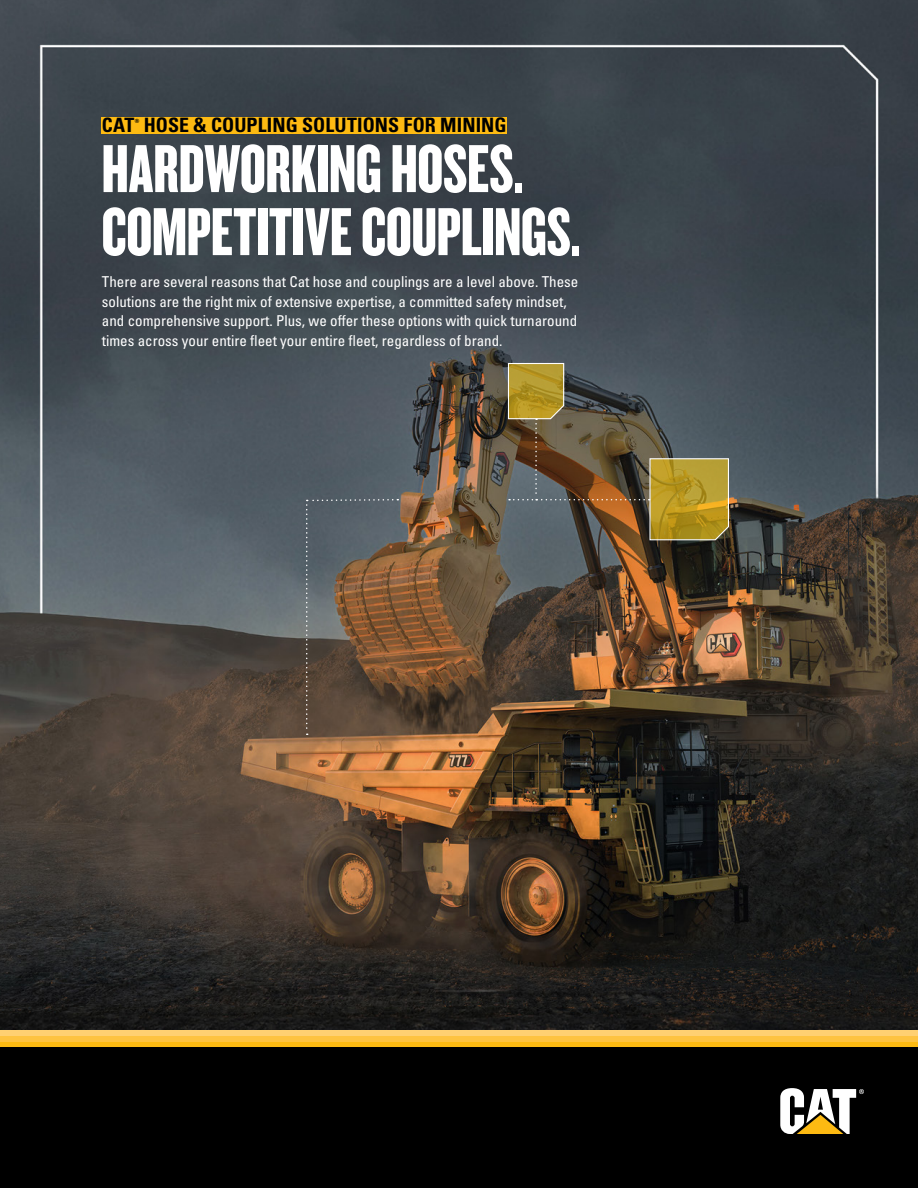
<style>
.page{position:relative;width:918px;height:1188px;background:#fff}
.page>*{position:absolute;margin:0;border:0;box-sizing:border-box;transform-origin:0 0}
.t1{font:70.5px/63px "Knockout 68 Full Featherwt";letter-spacing:-.005em;color:#fff}
.t2{font:19.8px "Univers LTCYR 67 Bold Cond";letter-spacing:.005em;color:#000}
.t3{font:condensed 15px/19.5px "Univers LTCYR 57";color:#fff}
</style>
<div class="page">
<img style="left:0;top:0;width:918px;height:1031px">
<div style="left:102px;top:117px;width:405px;height:17px;background:#fdba12"></div>
<div style="left:0;top:1047px;width:918px;height:141px;background:#000"></div>
<svg style="left:780px;top:1088px;width:84px;height:46px"></svg>
<div style="left:0;top:1042px;width:918px;height:5px;background:#fdba12"></div>
<div style="left:0;top:1036px;width:918px;height:6px;background:#fec341"></div>
<div style="left:0;top:1031px;width:918px;height:5px;background:#ffd072"></div>
<svg style="left:306px;top:498px;width:92px;height:237px;background:#69594c"></svg>
<svg style="left:507px;top:362px;width:223px;height:179px;background:#6f6545"></svg>
<h2 class="t2" style="left:102px;top:113px;width:406px">CAT<sup>®</sup> HOSE &amp; COUPLING SOLUTIONS FOR MINING</h2>
<h1 class="t1" style="left:102px;top:135px;width:481px">HARDWORKING HOSES.<br>COMPETITIVE COUPLINGS.</h1>
<p class="t3" style="left:102px;top:272px;width:478px">There are several reasons that Cat hose and couplings are a level above. These solutions are the right mix of extensive expertise, a committed safety mindset, and comprehensive support. Plus, we offer these options with quick turnaround times across your entire fleet your entire fleet, regardless of brand.</p>
</div>
